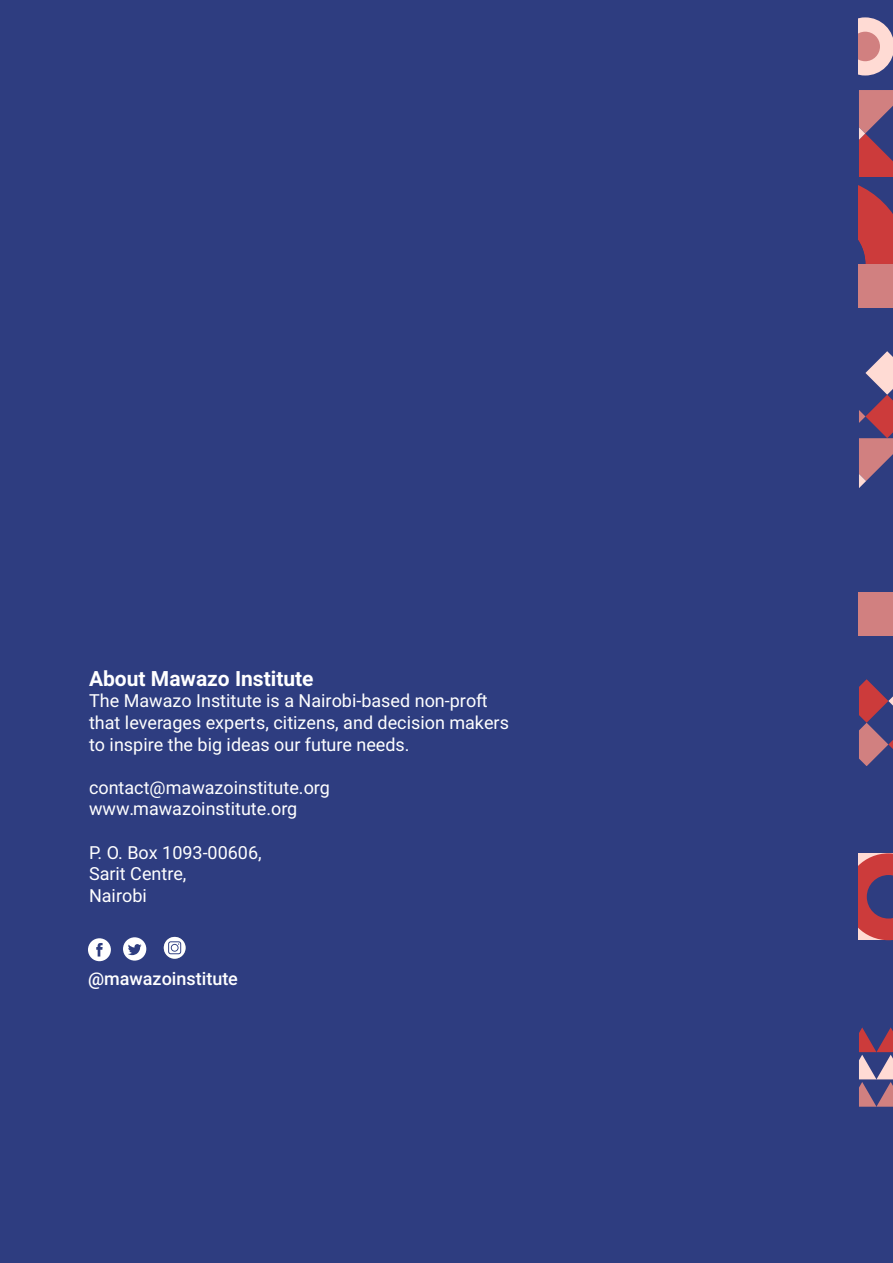
<style>
.page{position:relative;width:893px;height:1263px;background:#2e3d80}
.page>*{position:absolute;margin:0;border:0;box-sizing:border-box;transform-origin:0 0}
.t1{font:700 21px "Roboto";color:#fff}
.t2{font:18px/21.6px "Roboto";color:#fff}
.t3{font:500 18px "Roboto";color:#fff}
</style>
<div class="page">
<div style="left:859px;top:264px;width:34px;height:44px;background:#d18080"></div>
<svg style="left:859px;top:351px;width:34px;height:137px"></svg>
<svg style="left:859px;top:17px;width:34px;height:247px"></svg>
<div style="left:859px;top:592px;width:34px;height:44px;background:#d18080"></div>
<svg style="left:859px;top:1027px;width:34px;height:80px"></svg>
<svg style="left:859px;top:679px;width:34px;height:87px"></svg>
<svg style="left:859px;top:853px;width:34px;height:87px"></svg>
<div style="left:123px;top:937px;width:23px;height:23px;background:#fff;border-radius:50%"></div>
<svg style="left:128px;top:944px;width:13px;height:11px"></svg>
<svg style="left:164px;top:937px;width:22px;height:22px"></svg>
<svg style="left:168px;top:941px;width:13px;height:13px"></svg>
<div style="left:88px;top:938px;width:23px;height:23px;background:#fff;border-radius:50%"></div>
<svg style="left:96px;top:943px;width:7px;height:13px"></svg>
<p class="t1" style="left:89px;top:663px;width:226px">About Mawazo Institute</p>
<p class="t2" style="left:89px;top:689px;width:421px">The Mawazo Institute is a Nairobi-based non-proft that leverages experts, citizens, and decision makers to inspire the big ideas our future needs.</p>
<p class="t2" style="left:89px;top:776px;width:242px">contact@mawazoinstitute.org www.mawazoinstitute.org</p>
<p class="t2" style="left:89px;top:841px;width:174px">P. O. Box 1093-00606,<br>Sarit Centre,<br>Nairobi</p>
<p class="t3" style="left:88px;top:966px;width:151px">@mawazoinstitute</p>
</div>
